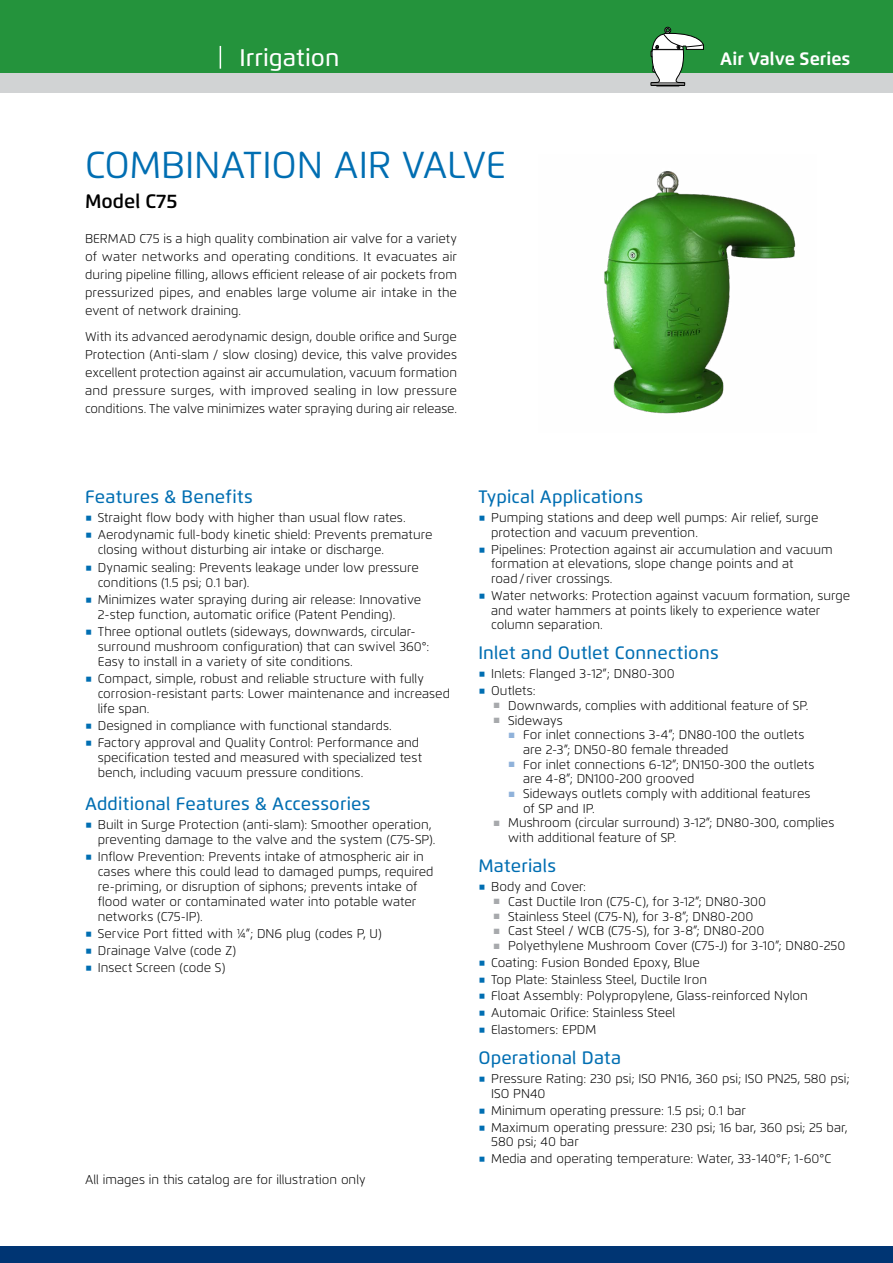
<style>
.page{position:relative;width:893px;height:1263px;background:#fff}
.page>*{position:absolute;margin:0;border:0;box-sizing:border-box;transform-origin:0 0}
.product_title{font:37.5px "Flexo";letter-spacing:-.01em;color:#006eb2}
.t1{font:500 24px "Flexo";color:#fff}
.model_number{font:600 19.5px "Flexo";color:#000}
.features{font:500 18px "Flexo";letter-spacing:.01em;color:#006eb2}
.t2{font:700 18px "Flexo";color:#fff}
.text_raz{font:300 12.75px/15px "Flexo";color:#000}
.s1{font-family:"Win Soft Pro";font-weight:500;font-size:19.2px;color:#006eb2}
.s2{color:#a7a9ac}
.s3{color:#90b2da}
</style>
<div class="page">
<div style="left:0;top:0;width:893px;height:74px;background:#24933c"></div>
<div style="left:0;top:74px;width:893px;height:19px;background:#d1d3d4"></div>
<svg style="left:220px;top:46px;width:1px;height:23px"></svg>
<svg style="left:651px;top:27px;width:53px;height:59px"></svg>
<div style="left:0;top:1247px;width:893px;height:16px;background:#003573"></div>
<img style="left:604px;top:171px;width:192px;height:243px">
<h2 class="t1" style="left:240px;top:43px;width:101px">Irrigation</h2>
<p class="product_title" style="left:85px;top:142px;width:423px">COMBINATION AIR VALVE</p>
<p class="model_number" style="left:85px;top:189px;width:94px">Model C75</p>
<p class="text_raz" style="left:85px;top:229px;width:374px;line-height:18px;text-align:justify">BERMAD C75 is a high quality combination air valve for a variety of water networks and operating conditions. It evacuates air during pipeline filling, allows efficient release of air pockets from pressurized pipes, and enables large volume air intake in the event of network draining.</p>
<p class="text_raz" style="left:85px;top:328px;width:374px;line-height:18px;text-align:justify">With its advanced aerodynamic design, double orifice and Surge Protection (Anti-slam / slow closing) device, this valve provides excellent protection against air accumulation, vacuum formation and pressure surges, with improved sealing in low pressure conditions. The valve minimizes water spraying during air release.</p>
<h3 class="t2" style="left:720px;top:48px;width:132px">Air Valve Series</h3>
<p class="features" style="left:85px;top:486px;width:169px">Features &amp; Benefits</p>
<p class="text_raz" style="left:85px;top:510px;width:322px"><span class="s1">ֺ</span> Straight flow body with higher than usual flow rates.</p>
<p class="text_raz" style="left:98px;top:528px;width:336px;text-indent:-13px"><span class="s1">ֺ</span> Aerodynamic full-body kinetic shield: Prevents premature closing without disturbing air intake or discharge.</p>
<p class="text_raz" style="left:98px;top:560px;width:323px;text-indent:-13px"><span class="s1">ֺ</span> Dynamic sealing: Prevents leakage under low pressure conditions (1.5 psi; 0.1 bar).</p>
<p class="text_raz" style="left:98px;top:592px;width:325px;text-indent:-13px"><span class="s1">ֺ</span> Minimizes water spraying during air release: Innovative<br>2-step function, automatic orifice (Patent Pending).</p>
<p class="text_raz" style="left:98px;top:624px;width:333px;text-indent:-13px"><span class="s1">ֺ</span> Three optional outlets (sideways, downwards, circular&shy;surround mushroom configuration) that can swivel 360°:<br>Easy to install in a variety of site conditions.</p>
<p class="text_raz" style="left:98px;top:671px;width:354px;text-indent:-13px"><span class="s1">ֺ</span> Compact, simple, robust and reliable structure with fully corrosion-resistant parts: Lower maintenance and increased life span.</p>
<p class="text_raz" style="left:85px;top:718px;width:308px"><span class="s1">ֺ</span> Designed in compliance with functional standards.</p>
<p class="text_raz" style="left:98px;top:735px;width:326px;text-indent:-13px"><span class="s1">ֺ</span> Factory approval and Quality Control: Performance and specification tested and measured with specialized test bench, including vacuum pressure conditions.</p>
<p class="features" style="left:85px;top:792px;width:287px">Additional Features &amp; Accessories</p>
<p class="text_raz" style="left:98px;top:817px;width:339px;text-indent:-13px"><span class="s1">ֺ</span> Built in Surge Protection (anti-slam): Smoother operation, preventing damage to the valve and the system (C75-SP).</p>
<p class="text_raz" style="left:98px;top:849px;width:337px;text-indent:-13px"><span class="s1">ֺ</span> Inflow Prevention: Prevents intake of atmospheric air in cases where this could lead to damaged pumps, required re-priming, or disruption of siphons; prevents intake of flood water or contaminated water into potable water networks (C75-IP).</p>
<p class="text_raz" style="left:85px;top:926px;width:298px"><span class="s1">ֺ</span> Service Port fitted with ¼”; DN6 plug (codes P, U)</p>
<p class="text_raz" style="left:85px;top:943px;width:153px"><span class="s1">ֺ</span> Drainage Valve (code Z)</p>
<p class="text_raz" style="left:85px;top:960px;width:142px"><span class="s1">ֺ</span> Insect Screen (code S)</p>
<p class="text_raz" style="left:85px;top:1172px;width:282px">All images in this catalog are for illustration only</p>
<p class="features" style="left:478px;top:486px;width:166px">Typical Applications</p>
<p class="text_raz" style="left:491px;top:510px;width:329px;text-indent:-13px"><span class="s1">ֺ</span> Pumping stations and deep well pumps: Air relief, surge protection and vacuum prevention.</p>
<p class="text_raz" style="left:491px;top:542px;width:343px;text-indent:-13px"><span class="s1">ֺ</span> Pipelines: Protection against air accumulation and vacuum formation at elevations, slope change points and at<br>road/ river crossings.</p>
<p class="text_raz" style="left:491px;top:588px;width:361px;text-indent:-13px"><span class="s1">ֺ</span> Water networks: Protection against vacuum formation, surge and water hammers at points likely to experience water column separation.</p>
<p class="features" style="left:478px;top:642px;width:242px">Inlet and Outlet Connections</p>
<p class="text_raz" style="left:478px;top:666px;width:198px"><span class="s1">ֺ</span> Inlets: Flanged 3-12”; DN80-300</p>
<p class="text_raz" style="left:478px;top:683px;width:59px"><span class="s1">ֺ</span> Outlets:</p>
<p class="text_raz" style="left:494px;top:698px;width:316px"><span class="s2">■</span> Downwards, complies with additional feature of SP.</p>
<p class="text_raz" style="left:494px;top:713px;width:70px"><span class="s2">■</span> Sideways</p>
<p class="text_raz" style="left:523px;top:727px;width:283px;text-indent:-14px"><span class="s3">■</span> For inlet connections 3-4”; DN80-100 the outlets are 2-3”; DN50-80 female threaded</p>
<p class="text_raz" style="left:523px;top:757px;width:293px;text-indent:-14px"><span class="s3">■</span> For inlet connections 6-12”; DN150-300 the outlets are 4-8”; DN100-200 grooved</p>
<p class="text_raz" style="left:523px;top:786px;width:289px;text-indent:-14px"><span class="s3">■</span> Sideways outlets comply with additional features of SP and IP.</p>
<p class="text_raz" style="left:508px;top:816px;width:328px;text-indent:-14px"><span class="s2">■</span> Mushroom (circular surround) 3-12”; DN80-300, complies with additional feature of SP.</p>
<p class="features" style="left:478px;top:855px;width:79px">Materials</p>
<p class="text_raz" style="left:478px;top:879px;width:109px"><span class="s1">ֺ</span> Body and Cover:</p>
<p class="text_raz" style="left:494px;top:894px;width:274px"><span class="s2">■</span> Cast Ductile Iron (C75-C), for 3-12”; DN80-300</p>
<p class="text_raz" style="left:494px;top:909px;width:261px"><span class="s2">■</span> Stainless Steel (C75-N), for 3-8”; DN80-200</p>
<p class="text_raz" style="left:494px;top:923px;width:272px"><span class="s2">■</span> Cast Steel / WCB (C75-S), for 3-8”; DN80-200</p>
<p class="text_raz" style="left:494px;top:938px;width:353px"><span class="s2">■</span> Polyethylene Mushroom Cover (C75-J) for 3-10”; DN80-250</p>
<p class="text_raz" style="left:478px;top:955px;width:223px"><span class="s1">ֺ</span> Coating: Fusion Bonded Epoxy, Blue</p>
<p class="text_raz" style="left:478px;top:972px;width:230px"><span class="s1">ֺ</span> Top Plate: Stainless Steel, Ductile Iron</p>
<p class="text_raz" style="left:478px;top:988px;width:331px"><span class="s1">ֺ</span> Float Assembly: Polypropylene, Glass-reinforced Nylon</p>
<p class="text_raz" style="left:478px;top:1005px;width:198px"><span class="s1">ֺ</span> Automaic Orifice: Stainless Steel</p>
<p class="text_raz" style="left:478px;top:1022px;width:119px"><span class="s1">ֺ</span> Elastomers: EPDM</p>
<p class="features" style="left:478px;top:1047px;width:144px">Operational Data</p>
<p class="text_raz" style="left:491px;top:1071px;width:360px;text-indent:-13px"><span class="s1">ֺ</span> Pressure Rating: 230 psi; ISO PN16, 360 psi; ISO PN25, 580 psi;<br>ISO PN40</p>
<p class="text_raz" style="left:478px;top:1103px;width:269px"><span class="s1">ֺ</span> Minimum operating pressure: 1.5 psi; 0.1 bar</p>
<p class="text_raz" style="left:491px;top:1120px;width:358px;text-indent:-13px"><span class="s1">ֺ</span> Maximum operating pressure: 230 psi; 16 bar, 360 psi; 25 bar,<br>580 psi; 40 bar</p>
<p class="text_raz" style="left:478px;top:1151px;width:354px"><span class="s1">ֺ</span> Media and operating temperature: Water, 33-140°F; 1-60°C</p>
</div>
